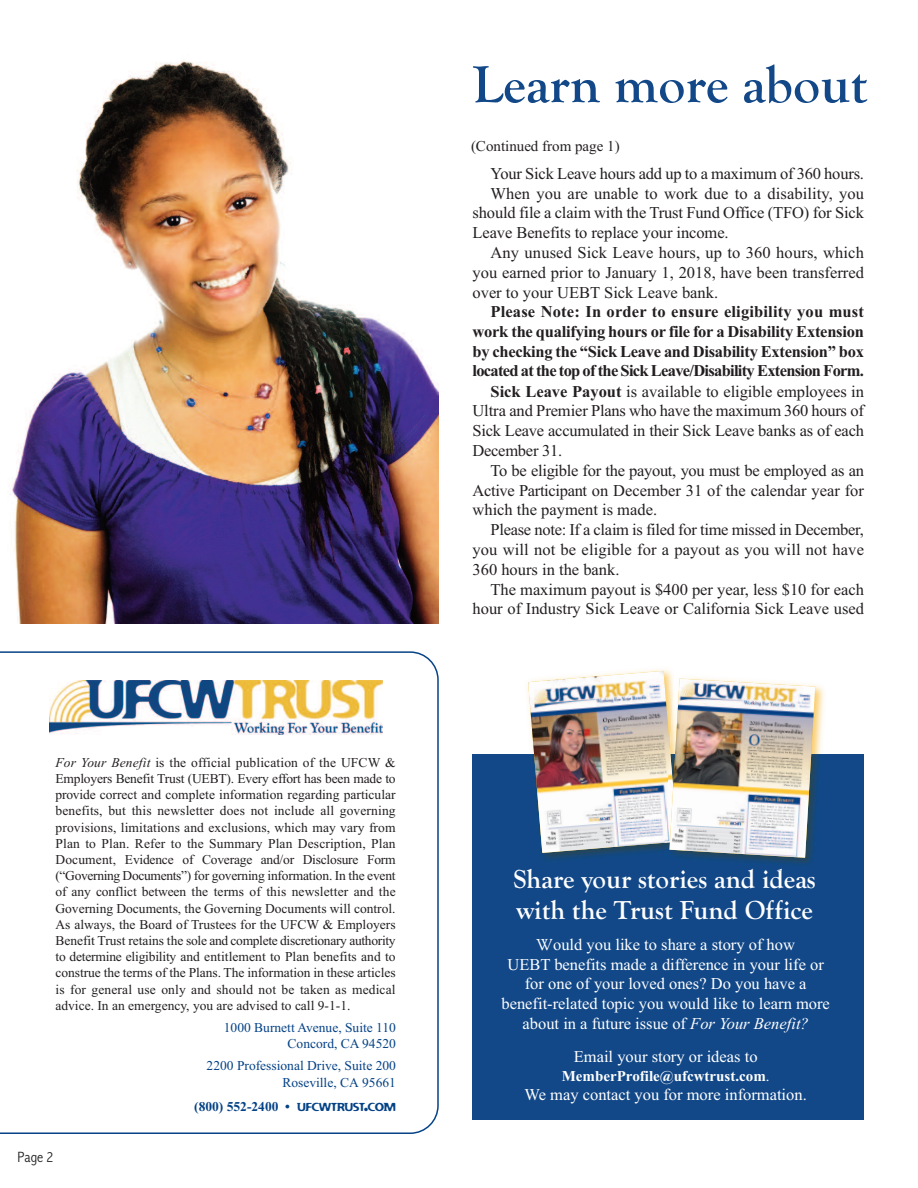
<style>
.page{position:relative;width:918px;height:1188px;background:#fff}
.page>*{position:absolute;margin:0;border:0;box-sizing:border-box;transform-origin:0 0}
.t1{font:700 54px "Goudy Old Style T";color:#124888}
.t2{font:700 27px/31.5px "Goudy Old Style T";color:#fff}
.t3{font:16.5px "Times New Roman";color:#231f20}
.t4{font:16.5px/19.6px "Times New Roman";color:#fff;text-align:center}
.t5{font:700 16.5px "Times New Roman";letter-spacing:-.02em;color:#231f20}
.t6{font:700 16.5px "Times New Roman";letter-spacing:-.045em;color:#231f20}
.t7{font:16.5px "Times New Roman";letter-spacing:-.02em;color:#231f20}
.t8{font:700 16.5px "Times New Roman";letter-spacing:.01em;color:#231f20}
.t9{font:700 15px "Times New Roman";color:#fff}
.t10{font:15px "Times New Roman";color:#231f20}
.t11{font:300 condensed 15px "Abadi";color:#231f20}
.t12{font:13.5px/16.2px "Times New Roman";color:#231f20;text-align:justify}
.t13{font:13.5px/16.2px "Times New Roman";color:#054286;text-align:right}
.t14{font:700 13.5px "Times New Roman";color:#054286}
.s1{font-style:italic}
.s2{font-family:"Flexure";font-weight:400;font-size:11.25px}
.s3{font-family:"Flexure";font-weight:400;font-size:15px}
.s4{font-weight:700}
.s5{font-family:"Goudy Old Style T"}
.s6{font-weight:400}
</style>
<div class="page">
<svg style="left:0;top:651px;width:439px;height:483px"></svg>
<div style="left:50px;top:671px;width:343px;height:73px;background:#fff"></div>
<img style="left:50px;top:680px;width:333px;height:54px">
<div style="left:472px;top:754px;width:392px;height:366px;background:#124888"></div>
<img style="left:10px;top:61px;width:428px;height:563px">
<img style="left:815px;top:685px;width:9px;height:69px">
<img style="left:708px;top:754px;width:111px;height:117px">
<img style="left:528px;top:671px;width:180px;height:187px">
<img style="left:669px;top:679px;width:146px;height:179px">
<p class="t12" style="left:55px;top:754px;width:342px"><span class="s1">For Your Benefit</span> is the official publication of the UFCW &amp; Employers Benefit Trust (UEBT). Every effort has been made to provide correct and complete information regarding particular benefits, but this newsletter does not include all governing provisions, limitations and exclusions, which may vary from Plan to Plan. Refer to the Summary Plan Description, Plan Document, Evidence of Coverage and/or Disclosure Form (“Governing Documents”) for governing information. In the event of any conflict between the terms of this newsletter and the Governing Documents, the Governing Documents will control.<br>As always, the Board of Trustees for the UFCW &amp; Employers Benefit Trust retains the sole and complete discretionary authority to determine eligibility and entitlement to Plan benefits and to construe the terms of the Plans. The information in these articles is for general use only and should not be taken as medical advice. In an emergency, you are advised to call 9-1-1.</p>
<p class="t11" style="left:18px;top:1148px;width:37px">Page 2</p>
<p class="t13" style="left:224px;top:1019px;width:174px">1000 Burnett Avenue, Suite 110<br>Concord, CA 94520</p>
<p class="t13" style="left:207px;top:1058px;width:191px">2200 Professional Drive, Suite 200<br>Roseville, CA 95661</p>
<p class="t14" style="left:194px;top:1097px;width:203px">(800) 552-2400 • <span class="s2">UFCWTRUST</span><span class="s3">.</span><span class="s2">COM</span></p>
<h1 class="t1" style="left:472px;top:54px;width:396px">Learn more about</h1>
<p class="t10" style="left:471px;top:136px;width:150px">(Continued from page 1)</p>
<p class="t3" style="left:490px;top:162px;width:375px">Your Sick Leave hours add up to a maximum of 360 hours.</p>
<p class="t3" style="left:491px;top:182px;width:375px">When you are unable to work due to a disability, you</p>
<p class="t3" style="left:473px;top:202px;width:393px">should file a claim with the Trust Fund Office (TFO) for Sick</p>
<p class="t3" style="left:473px;top:222px;width:258px">Leave Benefits to replace your income.</p>
<p class="t3" style="left:491px;top:241px;width:375px">Any unused Sick Leave hours, up to 360 hours, which</p>
<p class="t3" style="left:473px;top:261px;width:393px">you earned prior to January 1, 2018, have been transferred</p>
<p class="t3" style="left:473px;top:281px;width:247px">over to your UEBT Sick Leave bank.</p>
<p class="t8" style="left:491px;top:300px;width:375px">Please Note: In order to ensure eligibility you must</p>
<p class="t5" style="left:473px;top:320px;width:393px">work the qualifying hours or file for a Disability Extension</p>
<p class="t5" style="left:473px;top:340px;width:393px">by checking the “Sick Leave and Disability Extension” box</p>
<p class="t6" style="left:473px;top:360px;width:393px">located at the top of the Sick Leave/Disability Extension Form.</p>
<p class="t3" style="left:491px;top:380px;width:375px"><span class="s4">Sick Leave Payout</span> is available to eligible employees in</p>
<p class="t3" style="left:473px;top:400px;width:393px">Ultra and Premier Plans who have the maximum 360 hours of</p>
<p class="t3" style="left:473px;top:420px;width:393px">Sick Leave accumulated in their Sick Leave banks as of each</p>
<p class="t3" style="left:473px;top:439px;width:91px">December 31.</p>
<p class="t7" style="left:491px;top:459px;width:375px">To be eligible for the payout, you must be employed as an</p>
<p class="t3" style="left:473px;top:479px;width:393px">Active Participant on December 31 of the calendar year for</p>
<p class="t3" style="left:473px;top:499px;width:186px">which the payment is made.</p>
<p class="t3" style="left:491px;top:519px;width:375px">Please note: If a claim is filed for time missed in December,</p>
<p class="t3" style="left:473px;top:538px;width:393px">you will not be eligible for a payout as you will not have</p>
<p class="t3" style="left:473px;top:558px;width:149px">360 hours in the bank.</p>
<p class="t3" style="left:491px;top:578px;width:375px">The maximum payout is $400 per year, less $10 for each</p>
<p class="t3" style="left:473px;top:598px;width:393px">hour of Industry Sick Leave or California Sick Leave used</p>
<h2 class="t2" style="left:513px;top:863px;width:304px">Share your stories and ideas with the Trust Fund Office</h2>
<p class="t4" style="left:501px;top:935px;width:330px"><span class="s5">W</span>ould you like to share a story of how<br>UEBT benefits made a difference in your life or for one of your loved ones? Do you have a benefit-related topic you would like to learn more about in a future issue of <span class="s1">For Your Benefit?</span></p>
<p class="t4" style="left:574px;top:1047px;width:185px">Email your story or ideas to</p>
<p class="t9" style="left:562px;top:1066px;width:209px">MemberProfile@ufcwtrust.com<span class="s6">.</span></p>
<p class="t4" style="left:525px;top:1084px;width:284px">We may contact you for more information.</p>
</div>
